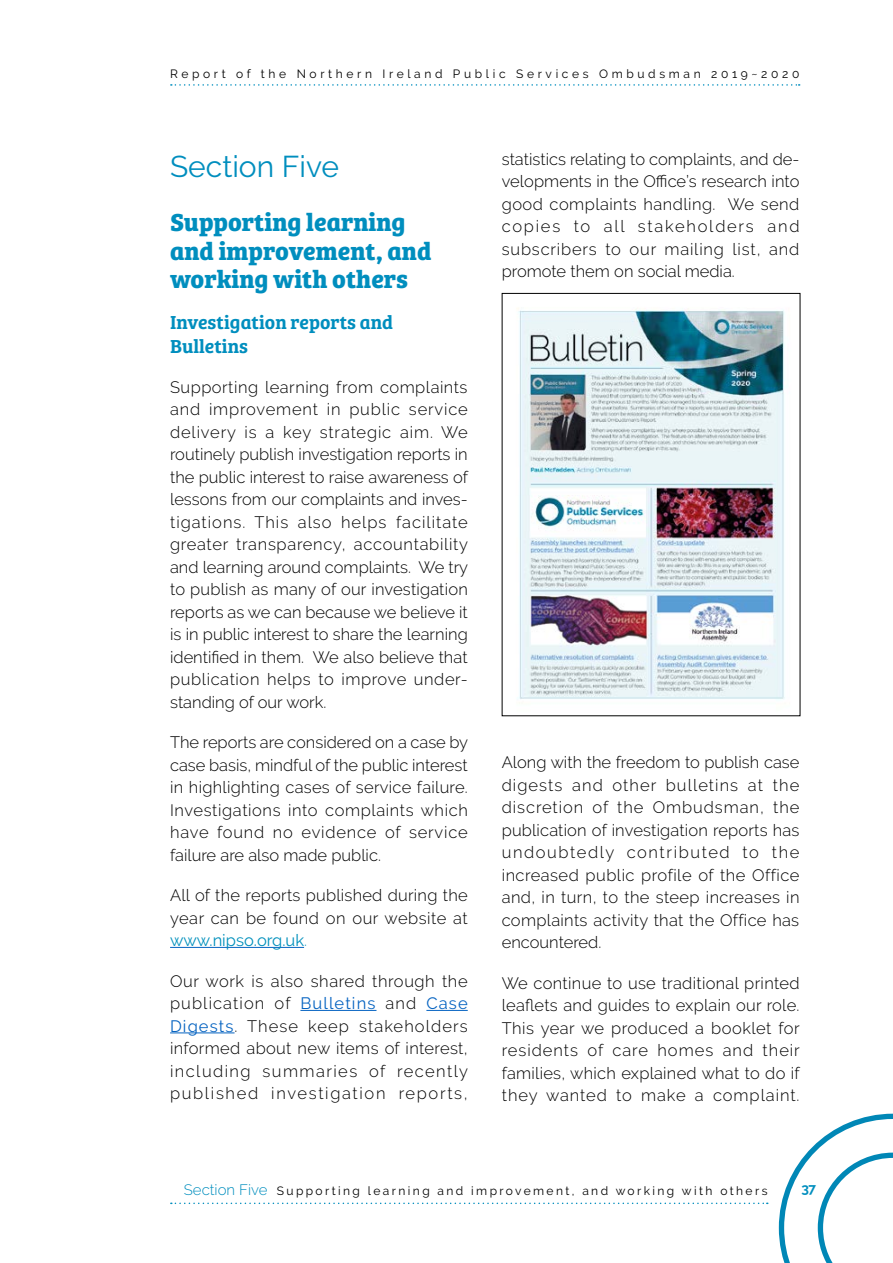
<style>
.page{position:relative;width:893px;height:1263px;background:#fff}
.page>*{position:absolute;margin:0;border:0;box-sizing:border-box;transform-origin:0 0}
.t1{font:30px "Raleway";color:#008ebe}
.t2{font:700 25.5px/28.5px "Bree Serif";color:#008ebe}
.t3{font:19.5px/24px "Bree Serif Sb";color:#008ebe}
.t4{font:300 16.5px/22.5px "Raleway";letter-spacing:.025em;color:#000;text-align:justify}
.t5{font:700 13.5px "Raleway";color:#008ebe}
.t6{font:12px "Raleway";letter-spacing:.2em;color:#000}
.t7{font:12px "Raleway";letter-spacing:.29em;color:#000}
.s1{font-weight:400;color:#0090bc}
.s2{color:#0090bc}
.s3{font-weight:400;color:#0563c1}
.s4{font-weight:300;font-size:15px;color:#008ebe}
</style>
<div class="page">
<hr style="left:0;top:0;width:1px;height:1263px;background:#f0f9fe">
<svg style="left:779px;top:1114px;width:114px;height:149px"></svg>
<svg style="left:171px;top:1202px;width:597px;height:2px"></svg>
<svg style="left:171px;top:84px;width:629px;height:2px"></svg>
<hr style="left:170px;top:947px;width:134px;height:1px;background:#0563c1">
<hr style="left:300px;top:1010px;width:76px;height:1px;background:#0563c1">
<hr style="left:426px;top:1010px;width:42px;height:1px;background:#0563c1">
<hr style="left:170px;top:1032px;width:65px;height:1px;background:#0563c1">
<img style="left:517px;top:308px;width:268px;height:392px">
<p class="t7" style="left:170px;top:67px;width:631px">Report of the Northern Ireland Public Services Ombudsman 2019~2020</p>
<h1 class="t1" style="left:170px;top:149px;width:171px">Section Five</h1>
<h2 class="t2" style="left:170px;top:206px;width:263px">Supporting learning and improvement, and working with others</h2>
<p class="t3" style="left:170px;top:309px;width:225px">Investigation reports and<br>Bulletins</p>
<p class="t4" style="left:170px;top:375px;width:300px">Supporting learning from complaints and improvement in public service delivery is a key strategic aim. We routinely publish investigation reports in the public interest to raise awareness of lessons from our complaints and inves&shy;tigations. This also helps facilitate greater transparency, accountability and learning around complaints. We try to publish as many of our investigation reports as we can because we believe it is in public interest to share the learning identified in them. We also believe that publication helps to improve under&shy;standing of our work.</p>
<p class="t4" style="left:170px;top:731px;width:300px">The reports are considered on a case by case basis, mindful of the public interest in highlighting cases of service failure.<br>Investigations into complaints which have found no evidence of service failure are also made public.</p>
<p class="t4" style="left:170px;top:884px;width:299px">All of the reports published during the year can be found on our website at <span class="s1">www.nipso.org.uk</span><span class="s2">.</span></p>
<p class="t4" style="left:170px;top:970px;width:300px">Our work is also shared through the publication of <span class="s3">Bulletins</span> and <span class="s3">Case Digests</span>. These keep stakeholders informed about new items of interest, including summaries of recently published investigation reports,</p>
<p class="t4" style="left:502px;top:147px;width:299px">statistics relating to complaints, and de&shy;velopments in the Office’s research into good complaints handling. We send copies to all stakeholders and subscribers to our mailing list, and promote them on social media.</p>
<p class="t4" style="left:502px;top:751px;width:299px">Along with the freedom to publish case digests and other bulletins at the discretion of the Ombudsman, the publication of investigation reports has undoubtedly contributed to the increased public profile of the Office and, in turn, to the steep increases in complaints activity that the Office has encountered.</p>
<p class="t4" style="left:502px;top:972px;width:300px">We continue to use traditional printed leaflets and guides to explain our role.<br>This year we produced a booklet for residents of care homes and their families, which explained what to do if they wanted to make a complaint.</p>
<p class="t6" style="left:184px;top:1184px;width:585px"><span class="s4">Section Five</span> Supporting learning and improvement, and working with others</p>
<p class="t5" style="left:801px;top:1181px;width:16px">37</p>
</div>
